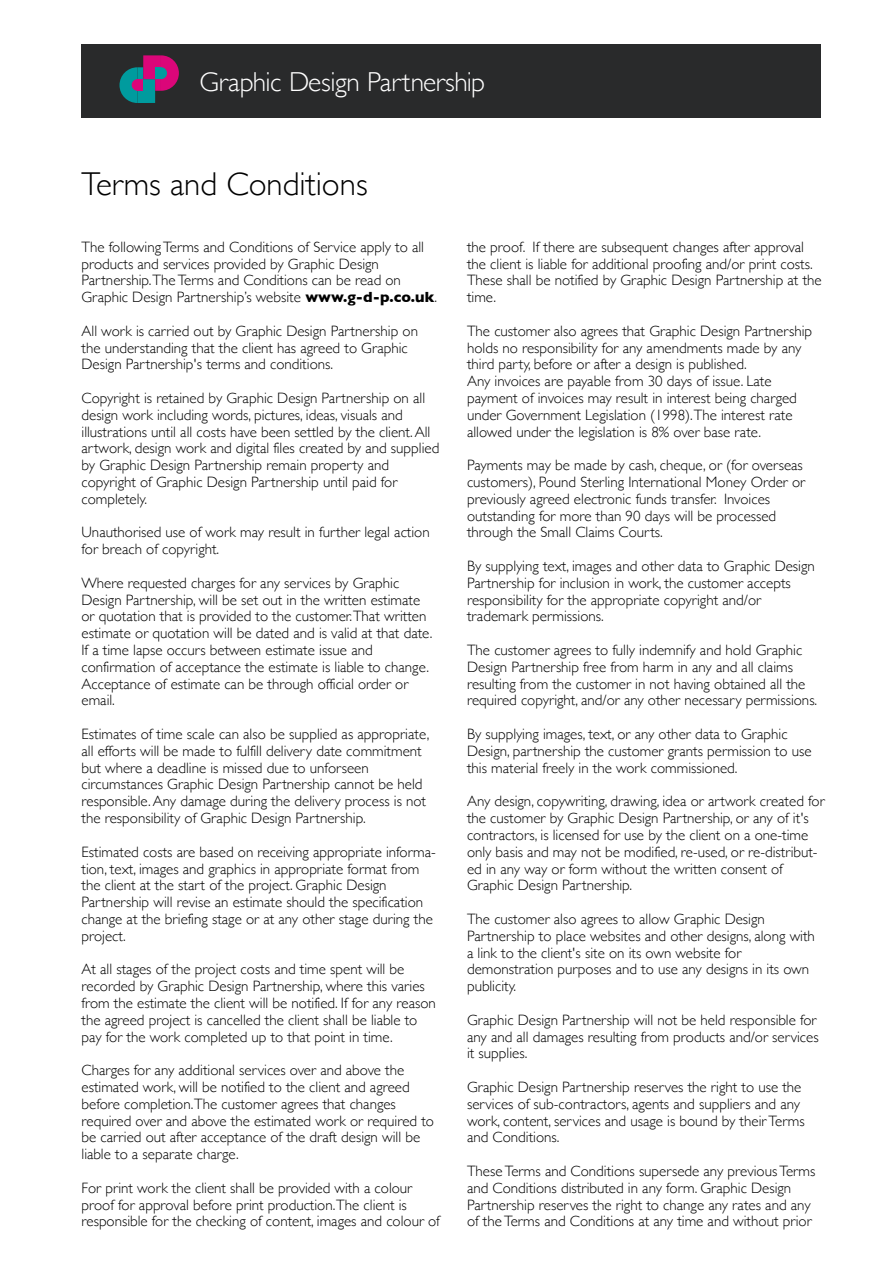
<style>
.page{position:relative;width:893px;height:1263px;background:#fff}
.page>*{position:absolute;margin:0;border:0;box-sizing:border-box;transform-origin:0 0}
.t1{font:300 33px "Gill Sans";color:#000}
.t2{font:300 27.45px "Gill Sans";letter-spacing:-.02em;color:#fff}
.t3{font:300 15px/16.8px "Gill Sans";color:#000}
.s1{font-weight:700}
</style>
<div class="page">
<div style="left:82px;top:44px;width:739px;height:74px;background:#292a2b"></div>
<svg style="left:119px;top:55px;width:60px;height:48px"></svg>
<h2 class="t2" style="left:200px;top:60px;width:287px">Graphic Design Partnership</h2>
<h1 class="t1" style="left:82px;top:158px;width:288px">Terms and Conditions</h1>
<p class="t3" style="left:82px;top:238px;width:357px">The following Terms and Conditions of Service apply to all products and services provided by Graphic Design Partnership.The Terms and Conditions can be read on Graphic Design Partnership’s website <span class="s1">www.g-d-p.co.uk</span>.</p>
<p class="t3" style="left:82px;top:322px;width:338px">All work is carried out by Graphic Design Partnership on the understanding that the client has agreed to Graphic<br>Design Partnership's terms and conditions.</p>
<p class="t3" style="left:82px;top:389px;width:359px">Copyright is retained by Graphic Design Partnership on all design work including words, pictures, ideas, visuals and illustrations until all costs have been settled by the client. All artwork, design work and digital files created by and supplied by Graphic Design Partnership remain property and copyright of Graphic Design Partnership until paid for completely.</p>
<p class="t3" style="left:82px;top:523px;width:350px">Unauthorised use of work may result in further legal action for breach of copyright.</p>
<p class="t3" style="left:82px;top:574px;width:352px">Where requested charges for any services by Graphic Design Partnership, will be set out in the written estimate or quotation that is provided to the customer.That written estimate or quotation will be dated and is valid at that date.<br>If a time lapse occurs between estimate issue and confirmation of acceptance the estimate is liable to change.<br>Acceptance of estimate can be through official order or email.</p>
<p class="t3" style="left:82px;top:725px;width:349px">Estimates of time scale can also be supplied as appropriate, all efforts will be made to fulfill delivery date commitment but where a deadline is missed due to unforseen circumstances Graphic Design Partnership cannot be held responsible. Any damage during the delivery process is not the responsibility of Graphic Design Partnership.</p>
<p class="t3" style="left:82px;top:843px;width:356px">Estimated costs are based on receiving appropriate informa&shy;tion, text, images and graphics in appropriate format from the client at the start of the project. Graphic Design Partnership will revise an estimate should the specification change at the briefing stage or at any other stage during the project.</p>
<p class="t3" style="left:82px;top:960px;width:356px">At all stages of the project costs and time spent will be recorded by Graphic Design Partnership, where this varies from the estimate the client will be notified. If for any reason the agreed project is cancelled the client shall be liable to pay for the work completed up to that point in time.</p>
<p class="t3" style="left:82px;top:1061px;width:354px">Charges for any additional services over and above the estimated work, will be notified to the client and agreed before completion.The customer agrees that changes required over and above the estimated work or required to be carried out after acceptance of the draft design will be liable to a separate charge.</p>
<p class="t3" style="left:82px;top:1179px;width:360px">For print work the client shall be provided with a colour proof for approval before print production.The client is responsible for the checking of content, images and colour of</p>
<p class="t3" style="left:467px;top:238px;width:356px">the proof. If there are subsequent changes after approval the client is liable for additional proofing and/or print costs.<br>These shall be notified by Graphic Design Partnership at the time.</p>
<p class="t3" style="left:467px;top:322px;width:347px">The customer also agrees that Graphic Design Partnership holds no responsibility for any amendments made by any third party, before or after a design is published.<br>Any invoices are payable from 30 days of issue. Late payment of invoices may result in interest being charged under Government Legislation (1998).The interest rate allowed under the legislation is 8% over base rate.</p>
<p class="t3" style="left:467px;top:456px;width:340px">Payments may be made by cash, cheque, or (for overseas customers), Pound Sterling International Money Order or previously agreed electronic funds transfer. Invoices outstanding for more than 90 days will be processed through the Small Claims Courts.</p>
<p class="t3" style="left:467px;top:557px;width:349px">By supplying text, images and other data to Graphic Design Partnership for inclusion in work, the customer accepts responsibility for the appropriate copyright and/or trademark permissions.</p>
<p class="t3" style="left:467px;top:641px;width:352px">The customer agrees to fully indemnify and hold Graphic Design Partnership free from harm in any and all claims resulting from the customer in not having obtained all the required copyright, and/or any other necessary permissions.</p>
<p class="t3" style="left:467px;top:725px;width:346px">By supplying images, text, or any other data to Graphic<br>Design, partnership the customer grants permission to use this material freely in the work commissioned.</p>
<p class="t3" style="left:467px;top:792px;width:359px">Any design, copywriting, drawing, idea or artwork created for the customer by Graphic Design Partnership, or any of it's contractors, is licensed for use by the client on a one-time only basis and may not be modified, re-used, or re-distribut&shy;ed in any way or form without the written consent of Graphic Design Partnership.</p>
<p class="t3" style="left:467px;top:910px;width:349px">The customer also agrees to allow Graphic Design Partnership to place websites and other designs, along with a link to the client's site on its own website for demonstration purposes and to use any designs in its own publicity.</p>
<p class="t3" style="left:467px;top:1011px;width:353px">Graphic Design Partnership will not be held responsible for any and all damages resulting from products and/or services it supplies.</p>
<p class="t3" style="left:467px;top:1078px;width:339px">Graphic Design Partnership reserves the right to use the services of sub-contractors, agents and suppliers and any work, content, services and usage is bound by their Terms and Conditions.</p>
<p class="t3" style="left:467px;top:1162px;width:350px">These Terms and Conditions supersede any previous Terms and Conditions distributed in any form. Graphic Design Partnership reserves the right to change any rates and any of the Terms and Conditions at any time and without prior</p>
</div>
